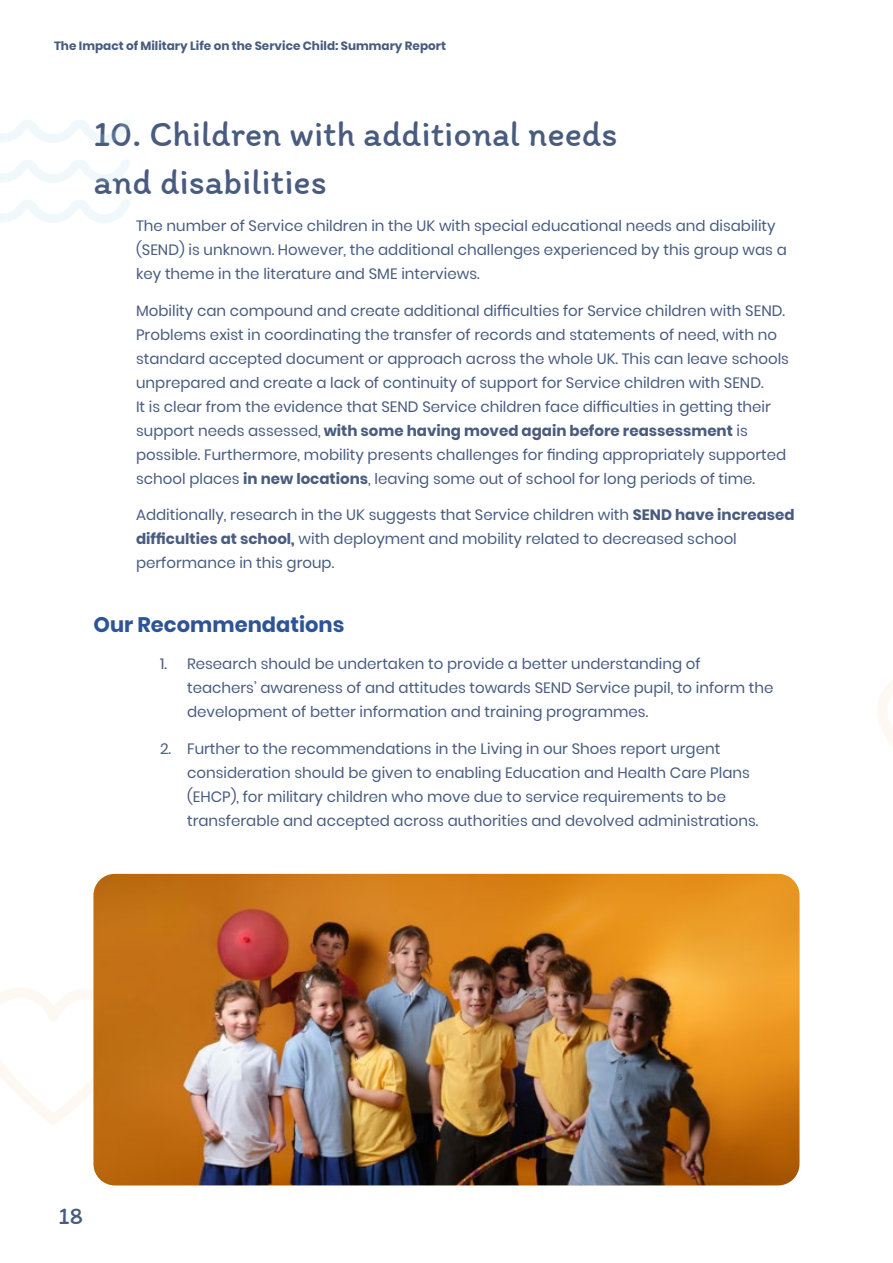
<style>
.page{position:relative;width:893px;height:1263px;background:#fff}
.page>*{position:absolute;margin:0;border:0;box-sizing:border-box;transform-origin:0 0}
.t1{font:36px/48px "Itim";color:#495c7f}
.t2{font:24px "Itim";color:#495c7f}
.t3{font:700 21px "Poppins";color:#2f5496}
.t4{font:15px/24px "Poppins";color:#495c7f}
.t5{font:700 12px "Poppins";color:#495c7f}
.s1{font-weight:700}
</style>
<div class="page">
<svg style="left:0;top:159px;width:131px;height:24px"></svg>
<svg style="left:0;top:199px;width:131px;height:24px"></svg>
<svg style="left:0;top:119px;width:131px;height:24px"></svg>
<svg style="left:877px;top:681px;width:16px;height:66px"></svg>
<svg style="left:0;top:985px;width:94px;height:140px"></svg>
<img style="left:94px;top:874px;width:705px;height:311px">
<p class="t5" style="left:54px;top:39px;width:393px">The Impact of Military Life on the Service Child: Summary Report</p>
<h1 class="t1" style="left:94px;top:113px;width:525px">10. Children with additional needs and disabilities</h1>
<p class="t4" style="left:136px;top:214px;width:652px">The number of Service children in the UK with special educational needs and disability (SEND) is unknown. However, the additional challenges experienced by this group was a key theme in the literature and SME interviews.</p>
<p class="t4" style="left:136px;top:298px;width:654px">Mobility can compound and create additional difficulties for Service children with SEND.<br>Problems exist in coordinating the transfer of records and statements of need, with no standard accepted document or approach across the whole UK. This can leave schools unprepared and create a lack of continuity of support for Service children with SEND.<br>It is clear from the evidence that SEND Service children face difficulties in getting their support needs assessed, <span class="s1">with some having moved again before reassessment</span> is possible. Furthermore, mobility presents challenges for finding appropriately supported school places <span class="s1">in new locations</span>, leaving some out of school for long periods of time.</p>
<p class="t4" style="left:136px;top:503px;width:660px">Additionally, research in the UK suggests that Service children with <span class="s1">SEND have increased difficulties at school,</span> with deployment and mobility related to decreased school performance in this group.</p>
<h3 class="t3" style="left:94px;top:613px;width:252px">Our Recommendations</h3>
<p class="t4" style="left:187px;top:652px;width:588px;text-indent:-27px">1. Research should be undertaken to provide a better understanding of teachers’ awareness of and attitudes towards SEND Service pupil, to inform the development of better information and training programmes.</p>
<p class="t4" style="left:187px;top:736px;width:573px;text-indent:-27px">2. Further to the recommendations in the Living in our Shoes report urgent consideration should be given to enabling Education and Health Care Plans (EHCP), for military children who move due to service requirements to be transferable and accepted across authorities and devolved administrations.</p>
<h2 class="t2" style="left:59px;top:1200px;width:26px">18</h2>
</div>
